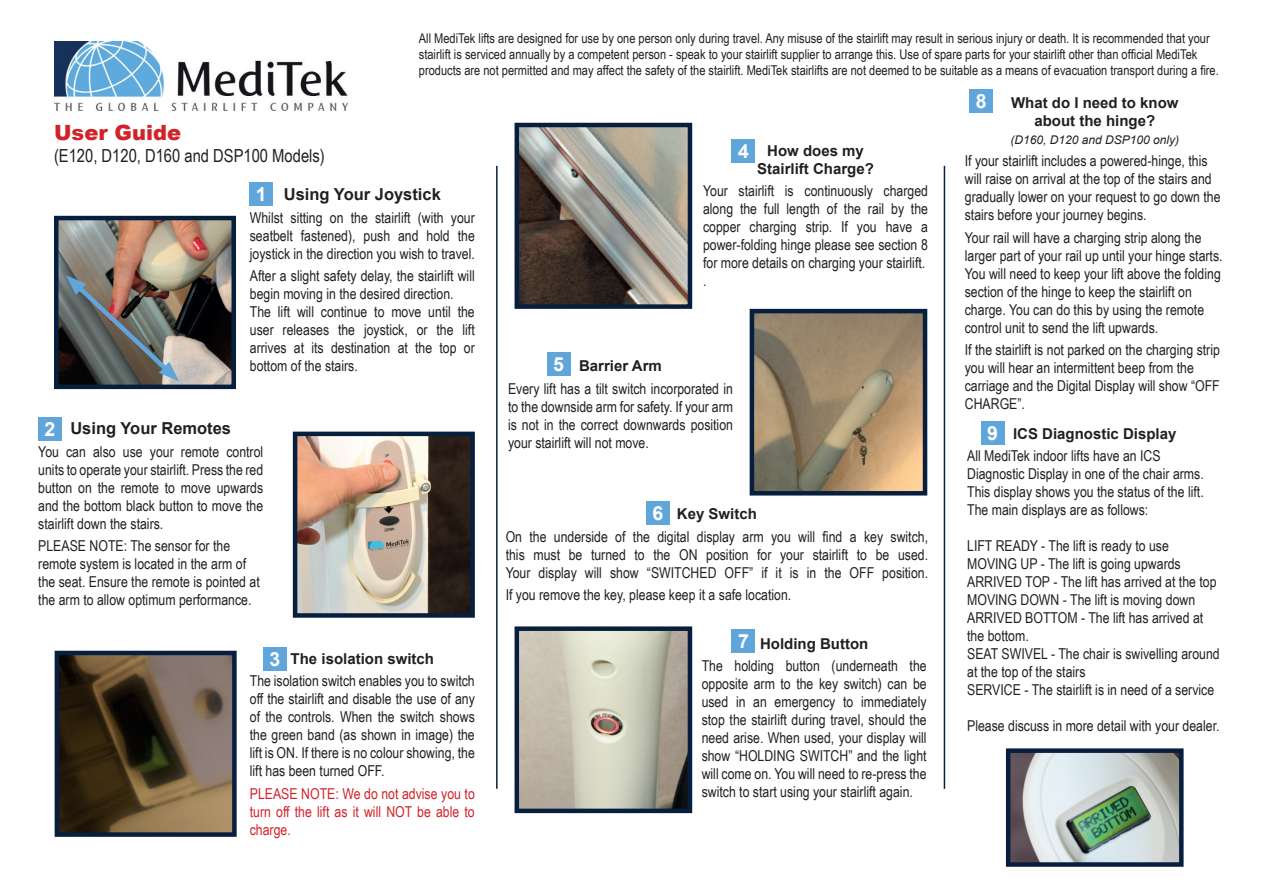
<style>
.page{position:relative;width:1263px;height:893px;background:#fff}
.page>*{position:absolute;margin:0;border:0;box-sizing:border-box;transform-origin:0 0}
.t1{font:900 21px "Arial";color:#d1232a}
.t2{font:700 19.5px "Arial";color:#fff}
.t3{font:18px "Arial Narrow";color:#231f20}
.t4{font:700 16.5px "Arial";color:#231f20}
.t5{font:15px/18px "Arial Narrow";color:#231f20}
.t6{font:700 15px/18px "Arial";color:#231f20;text-align:center}
.t7{font:15px/18px "Arial Narrow";color:#d1232a;text-align:justify}
.t8{font:13.5px/16.2px "Arial Narrow";color:#231f20}
.t9{font:italic 12px "Arial";color:#231f20}
</style>
<div class="page">
<img style="left:54px;top:41px;width:293px;height:70px">
<img style="left:59px;top:221px;width:172px;height:163px">
<div style="left:54px;top:216px;width:182px;height:173px;border:4px solid #071f3e"></div>
<img style="left:66px;top:275px;width:113px;height:106px">
<img style="left:298px;top:437px;width:172px;height:176px">
<div style="left:293px;top:432px;width:182px;height:186px;border:4px solid #071f3e"></div>
<img style="left:60px;top:656px;width:172px;height:176px">
<div style="left:55px;top:651px;width:182px;height:186px;border:4px solid #071f3e"></div>
<img style="left:519px;top:128px;width:168px;height:176px">
<div style="left:514px;top:123px;width:178px;height:186px;border:4px solid #071f3e"></div>
<hr style="left:496px;top:166px;width:2px;height:623px;background:#071f3e">
<hr style="left:944px;top:166px;width:1px;height:623px;background:#071f3e">
<img style="left:755px;top:314px;width:167px;height:177px">
<div style="left:750px;top:309px;width:177px;height:187px;border:4px solid #071f3e"></div>
<img style="left:519px;top:631px;width:168px;height:177px">
<div style="left:514px;top:626px;width:178px;height:187px;border:4px solid #071f3e"></div>
<div style="left:38px;top:417px;width:23px;height:23px;background:#61a6da"></div>
<div style="left:250px;top:183px;width:23px;height:23px;background:#61a6da"></div>
<div style="left:263px;top:647px;width:23px;height:23px;background:#61a6da"></div>
<div style="left:547px;top:352px;width:23px;height:23px;background:#61a6da"></div>
<div style="left:732px;top:139px;width:23px;height:23px;background:#61a6da"></div>
<div style="left:646px;top:502px;width:23px;height:23px;background:#61a6da"></div>
<div style="left:732px;top:630px;width:23px;height:23px;background:#61a6da"></div>
<div style="left:969px;top:90px;width:24px;height:23px;background:#61a6da"></div>
<div style="left:981px;top:421px;width:23px;height:23px;background:#61a6da"></div>
<img style="left:1011px;top:753px;width:167px;height:109px">
<div style="left:1006px;top:748px;width:177px;height:119px;border:4px solid #071f3e"></div>
<p class="t8" style="left:419px;top:29px;width:801px">All MediTek lifts are designed for use by one person only during travel. Any misuse of the stairlift may result in serious injury or death. It is recommended that your stairlift is serviced annually by a competent person - speak to your stairlift supplier to arrange this. Use of spare parts for your stairlift other than official MediTek products are not permitted and may affect the safety of the stairlift. MediTek stairlifts are not deemed to be suitable as a means of evacuation transport during a fire.</p>
<h1 class="t1" style="left:54px;top:118px;width:129px">User Guide</h1>
<p class="t3" style="left:54px;top:142px;width:272px">(E120, D120, D160 and DSP100 Models)</p>
<h2 class="t2" style="left:256px;top:182px;width:12px">1</h2>
<p class="t4" style="left:284px;top:183px;width:159px">Using Your Joystick</p>
<p class="t5" style="left:250px;top:208px;width:227px;text-align:justify">Whilst sitting on the stairlift (with your seatbelt fastened), push and hold the joystick in the direction you wish to travel.</p>
<p class="t5" style="left:250px;top:266px;width:226px">After a slight safety delay, the stairlift will begin moving in the desired direction.<br>The lift will continue to move until the user releases the joystick, or the lift arrives at its destination at the top or bottom of the stairs.</p>
<h2 class="t2" style="left:44px;top:416px;width:12px">2</h2>
<p class="t4" style="left:70px;top:417px;width:162px">Using Your Remotes</p>
<p class="t5" style="left:38px;top:442px;width:227px;text-align:justify">You can also use your remote control units to operate your stairlift. Press the red button on the remote to move upwards and the bottom black button to move the stairlift down the stairs.</p>
<p class="t5" style="left:38px;top:536px;width:223px">PLEASE NOTE: The sensor for the remote system is located in the arm of the seat. Ensure the remote is pointed at the arm to allow optimum performance.</p>
<h2 class="t2" style="left:269px;top:646px;width:12px">3</h2>
<p class="t6" style="left:291px;top:650px;width:145px">The isolation switch</p>
<p class="t5" style="left:250px;top:671px;width:227px;text-align:justify">The isolation switch enables you to switch off the stairlift and disable the use of any of the controls. When the switch shows the green band (as shown in image) the lift is ON. If there is no colour showing, the lift has been turned OFF.</p>
<p class="t7" style="left:250px;top:784px;width:226px">PLEASE NOTE: We do not advise you to turn off the lift as it will NOT be able to charge.</p>
<h2 class="t2" style="left:738px;top:138px;width:12px">4</h2>
<p class="t6" style="left:757px;top:142px;width:118px">How does my<br>Stairlift Charge?</p>
<p class="t5" style="left:703px;top:181px;width:227px">Your stairlift is continuously charged along the full length of the rail by the copper charging strip. If you have a power-folding hinge please see section 8 for more details on charging your stairlift. .</p>
<h2 class="t2" style="left:553px;top:351px;width:12px">5</h2>
<p class="t6" style="left:579px;top:358px;width:84px">Barrier Arm</p>
<p class="t5" style="left:508px;top:379px;width:226px;text-align:justify">Every lift has a tilt switch incorporated in to the downside arm for safety. If your arm is not in the correct downwards position your stairlift will not move.</p>
<h2 class="t2" style="left:652px;top:500px;width:12px">6</h2>
<p class="t6" style="left:677px;top:505px;width:82px">Key Switch</p>
<p class="t5" style="left:506px;top:527px;width:424px;text-align:justify">On the underside of the digital display arm you will find a key switch, this must be turned to the ON position for your stairlift to be used.<br>Your display will show “SWITCHED OFF” if it is in the OFF position.</p>
<p class="t5" style="left:506px;top:585px;width:287px">If you remove the key, please keep it a safe location.</p>
<p class="t6" style="left:760px;top:635px;width:110px">Holding Button</p>
<p class="t5" style="left:702px;top:656px;width:227px;text-align:justify">The holding button (underneath the opposite arm to the key switch) can be used in an emergency to immediately stop the stairlift during travel, should the need arise. When used, your display will show “HOLDING SWITCH” and the light will come on. You will need to re-press the switch to start using your stairlift again.</p>
<h2 class="t2" style="left:738px;top:629px;width:12px">7</h2>
<h2 class="t2" style="left:976px;top:89px;width:12px">8</h2>
<p class="t6" style="left:1011px;top:94px;width:169px">What do I need to know about the hinge?</p>
<p class="t9" style="left:1010px;top:132px;width:170px">(D160, D120 and DSP100 only)</p>
<p class="t5" style="left:965px;top:151px;width:257px">If your stairlift includes a powered-hinge, this will raise on arrival at the top of the stairs and gradually lower on your request to go down the stairs before your journey begins.</p>
<p class="t5" style="left:965px;top:228px;width:259px">Your rail will have a charging strip along the larger part of your rail up until your hinge starts.<br>You will need to keep your lift above the folding section of the hinge to keep the stairlift on charge. You can do this by using the remote control unit to send the lift upwards.</p>
<p class="t5" style="left:965px;top:340px;width:257px">If the stairlift is not parked on the charging strip you will hear an intermittent beep from the carriage and the Digital Display will show “OFF CHARGE”.</p>
<h2 class="t2" style="left:987px;top:420px;width:12px">9</h2>
<p class="t6" style="left:1013px;top:425px;width:165px">ICS Diagnostic Display</p>
<p class="t5" style="left:967px;top:446px;width:238px">All MediTek indoor lifts have an ICS Diagnostic Display in one of the chair arms.<br>This display shows you the status of the lift.<br>The main displays are as follows:</p>
<p class="t5" style="left:967px;top:536px;width:254px">LIFT READY - The lift is ready to use MOVING UP - The lift is going upwards ARRIVED TOP - The lift has arrived at the top MOVING DOWN - The lift is moving down ARRIVED BOTTOM - The lift has arrived at the bottom.<br>SEAT SWIVEL - The chair is swivelling around at the top of the stairs<br>SERVICE - The stairlift is in need of a service</p>
<p class="t5" style="left:967px;top:716px;width:254px">Please discuss in more detail with your dealer.</p>
</div>
